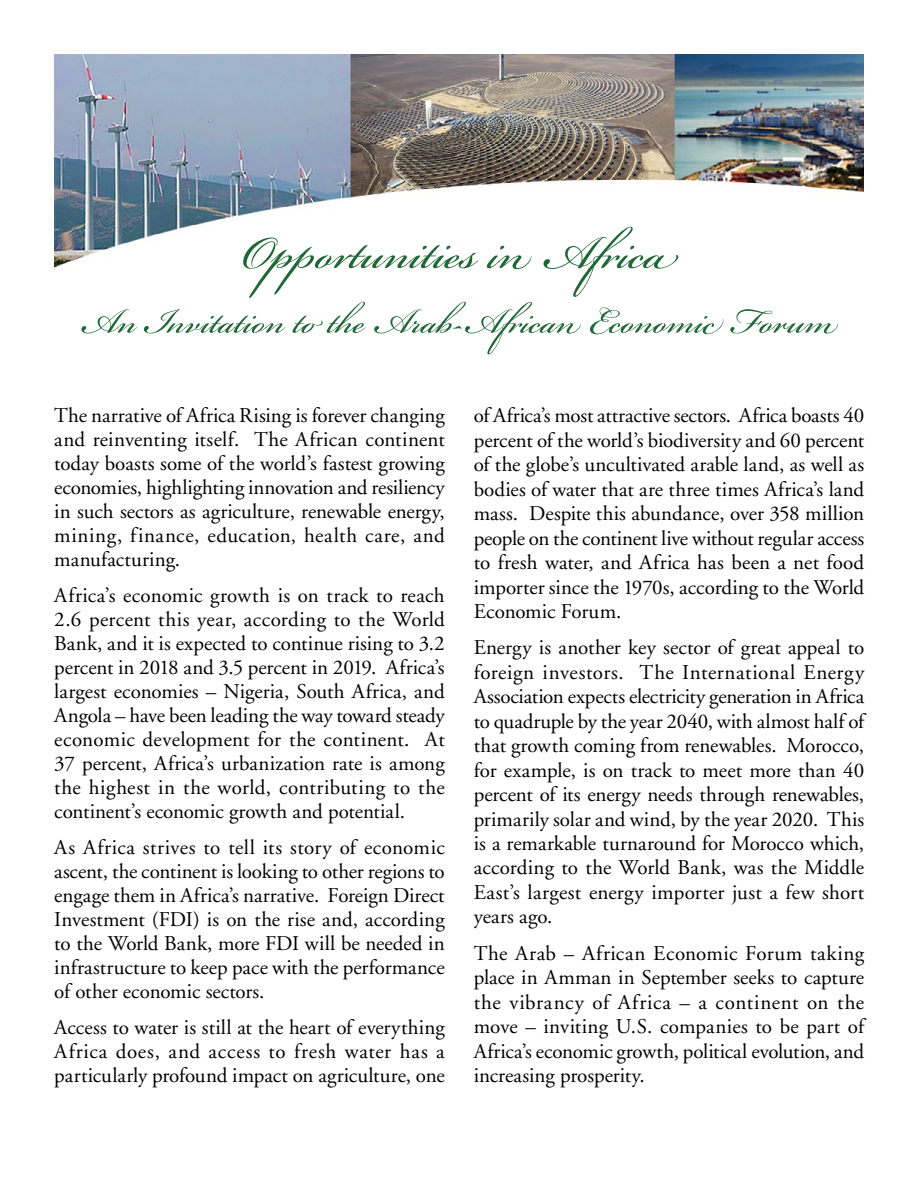
<style>
.page{position:relative;width:918px;height:1188px;background:#fff}
.page>*{position:absolute;margin:0;border:0;box-sizing:border-box;transform-origin:0 0}
.t1{font:72px "Bickham Script Pro";color:#1f6835}
.t2{font:54px "Bickham Script Pro";color:#1f6835}
.t3{font:21px/24.5px "Adobe Garamond";letter-spacing:.005em;color:#000;text-align:justify}
</style>
<div class="page">
<img style="left:54px;top:54px;width:810px;height:214px">
<h1 class="t1" style="left:242px;top:201px;width:435px">Opportunities in Africa</h1>
<h2 class="t2" style="left:80px;top:282px;width:759px">An Invitation to the Arab-African Economic Forum</h2>
<p class="t3" style="left:54px;top:404px;width:392px;line-height:24px">The narrative of Africa Rising is forever changing and reinventing itself. The African continent today boasts some of the world’s fastest growing economies, highlighting innovation and resiliency in such sectors as agriculture, renewable energy, mining, finance, education, health care, and manufacturing.</p>
<p class="t3" style="left:54px;top:584px;width:392px;line-height:24px">Africa’s economic growth is on track to reach 2.6 percent this year, according to the World Bank, and it is expected to continue rising to 3.2 percent in 2018 and 3.5 percent in 2019. Africa’s largest economies – Nigeria, South Africa, and Angola – have been leading the way toward steady economic development for the continent. At 37 percent, Africa’s urbanization rate is among the highest in the world, contributing to the continent’s economic growth and potential.</p>
<p class="t3" style="left:54px;top:836px;width:392px;line-height:24px">As Africa strives to tell its story of economic ascent, the continent is looking to other regions to engage them in Africa’s narrative. Foreign Direct Investment (FDI) is on the rise and, according to the World Bank, more FDI will be needed in infrastructure to keep pace with the performance of other economic sectors.</p>
<p class="t3" style="left:54px;top:1016px;width:392px;line-height:24px">Access to water is still at the heart of everything Africa does, and access to fresh water has a particularly profound impact on agriculture, one</p>
<p class="t3" style="left:474px;top:404px;width:392px">of Africa’s most attractive sectors. Africa boasts 40 percent of the world’s biodiversity and 60 percent of the globe’s uncultivated arable land, as well as bodies of water that are three times Africa’s land mass. Despite this abundance, over 358 million people on the continent live without regular access to fresh water, and Africa has been a net food importer since the 1970s, according to the World Economic Forum.</p>
<p class="t3" style="left:474px;top:636px;width:392px">Energy is another key sector of great appeal to foreign investors. The International Energy Association expects electricity generation in Africa to quadruple by the year 2040, with almost half of that growth coming from renewables. Morocco, for example, is on track to meet more than 40 percent of its energy needs through renewables, primarily solar and wind, by the year 2020. This is a remarkable turnaround for Morocco which, according to the World Bank, was the Middle East’s largest energy importer just a few short years ago.</p>
<p class="t3" style="left:474px;top:941px;width:392px">The Arab – African Economic Forum taking place in Amman in September seeks to capture the vibrancy of Africa – a continent on the move – inviting U.S. companies to be part of Africa’s economic growth, political evolution, and increasing prosperity.</p>
</div>
